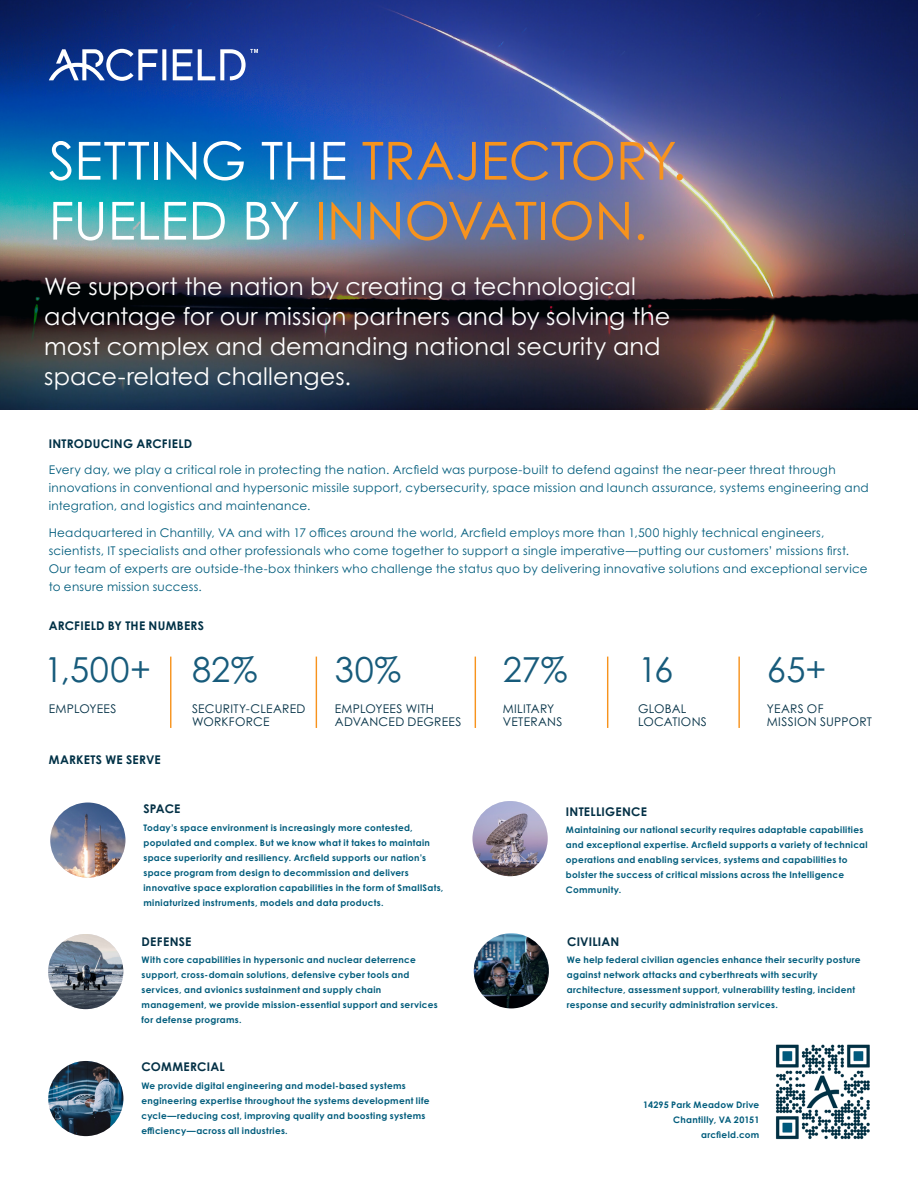
<style>
.page{position:relative;width:918px;height:1188px;background:#fff}
.page>*{position:absolute;margin:0;border:0;box-sizing:border-box;transform-origin:0 0}
._1_Large_Headline{font:52.5px/60px "Century Gothic Pro";color:#f7931d}
._4_Body_Title{font:34.5px "Century Gothic Pro";letter-spacing:.01em;color:#175b7b}
._2_Subheading_16pt{font:24px/30px "Century Gothic Pro";letter-spacing:.005em;color:#fff}
._3_Body_Copy{font:12px/18px "Century Gothic Pro";letter-spacing:.025em;color:#005c7c}
._8_Pullout_Quote{font:12px/13.5px "Century Gothic Pro";letter-spacing:.02em;color:#043146}
._4_Body_Title-2{font:700 12px "Century Gothic Pro";letter-spacing:.02em;color:#003146}
._4_Body_Title-3{font:700 12px "Century Gothic Pro";letter-spacing:.015em;color:#043146}
._6_Caption_Text{font:700 9px/15px "Century Gothic Pro";letter-spacing:.035em;color:#005c7c}
.Copywrite_Text{font:700 9px/15px "Century Gothic Pro";letter-spacing:.03em;color:#005c7c;text-align:right}
.s1{color:#fff}
</style>
<div class="page">
<img style="left:776px;top:1044px;width:94px;height:96px">
<img style="left:0;top:0;width:918px;height:408px">
<img style="left:473px;top:801px;width:75px;height:75px;border-radius:38px">
<img style="left:48px;top:934px;width:75px;height:75px;border-radius:38px">
<img style="left:474px;top:933px;width:75px;height:75px;border-radius:38px">
<img style="left:48px;top:1061px;width:75px;height:75px;border-radius:38px">
<hr style="left:170px;top:657px;width:1px;height:71px;background:#f7931d">
<hr style="left:316px;top:657px;width:1px;height:71px;background:#f7931d">
<hr style="left:475px;top:657px;width:1px;height:71px;background:#f7931d">
<hr style="left:607px;top:657px;width:1px;height:71px;background:#f7931d">
<hr style="left:738px;top:657px;width:2px;height:71px;background:#f7931d">
<img style="left:50px;top:803px;width:75px;height:75px;border-radius:38px">
<svg style="left:49px;top:49px;width:117px;height:32px"></svg>
<svg style="left:173px;top:49px;width:85px;height:31px"></svg>
<p class="_1_Large_Headline" style="left:49px;top:130px;width:639px"><span class="s1">SETTING THE</span> TRAJECTORY.<br><span class="s1">FUELED BY</span> INNOVATION.</p>
<p class="_2_Subheading_16pt" style="left:44px;top:271px;width:628px">We support the nation by creating a technological advantage for our mission partners and by solving the most complex and demanding national security and space-related challenges.</p>
<p class="_4_Body_Title-2" style="left:49px;top:436px;width:145px">INTRODUCING ARCFIELD</p>
<p class="_3_Body_Copy" style="left:49px;top:461px;width:822px">Every day, we play a critical role in protecting the nation. Arcfield was purpose-built to defend against the near-peer threat through innovations in conventional and hypersonic missile support, cybersecurity, space mission and launch assurance, systems engineering and integration, and logistics and maintenance.</p>
<p class="_3_Body_Copy" style="left:49px;top:523px;width:820px">Headquartered in Chantilly, VA and with 17 offices around the world, Arcfield employs more than 1,500 highly technical engineers, scientists, IT specialists and other professionals who come together to support a single imperative—putting our customers’ missions first.<br>Our team of experts are outside-the-box thinkers who challenge the status quo by delivering innovative solutions and exceptional service to ensure mission success.</p>
<p class="_4_Body_Title-2" style="left:49px;top:618px;width:157px">ARCFIELD BY THE NUMBERS</p>
<p class="_4_Body_Title" style="left:44px;top:649px;width:108px">1,500+</p>
<p class="_4_Body_Title" style="left:192px;top:649px;width:67px">82%</p>
<p class="_4_Body_Title" style="left:335px;top:649px;width:68px">30%</p>
<p class="_4_Body_Title" style="left:503px;top:649px;width:66px">27%</p>
<p class="_4_Body_Title" style="left:638px;top:649px;width:37px">16</p>
<p class="_4_Body_Title" style="left:767px;top:649px;width:61px">65+</p>
<p class="_8_Pullout_Quote" style="left:49px;top:702px;width:69px">EMPLOYEES</p>
<p class="_8_Pullout_Quote" style="left:503px;top:702px;width:53px">MILITARY</p>
<p class="_8_Pullout_Quote" style="left:503px;top:715px;width:61px">VETERANS</p>
<p class="_8_Pullout_Quote" style="left:192px;top:702px;width:115px">SECURITY-CLEARED<br>WORKFORCE</p>
<p class="_8_Pullout_Quote" style="left:335px;top:702px;width:128px">EMPLOYEES WITH<br>ADVANCED DEGREES</p>
<p class="_8_Pullout_Quote" style="left:767px;top:702px;width:58px">YEARS OF</p>
<p class="_8_Pullout_Quote" style="left:638px;top:702px;width:70px">GLOBAL<br>LOCATIONS</p>
<p class="_8_Pullout_Quote" style="left:767px;top:715px;width:107px">MISSION SUPPORT</p>
<p class="_4_Body_Title-2" style="left:49px;top:752px;width:113px">MARKETS WE SERVE</p>
<p class="_4_Body_Title-3" style="left:143px;top:802px;width:38px">SPACE</p>
<p class="_6_Caption_Text" style="left:143px;top:820px;width:301px">Today’s space environment is increasingly more contested, populated and complex. But we know what it takes to maintain space superiority and resiliency. Arcfield supports our nation’s space program from design to decommission and delivers innovative space exploration capabilities in the form of SmallSats, miniaturized instruments, models and data products.</p>
<p class="_4_Body_Title-3" style="left:142px;top:934px;width:51px">DEFENSE</p>
<p class="_6_Caption_Text" style="left:142px;top:952px;width:298px">With core capabilities in hypersonic and nuclear deterrence support, cross-domain solutions, defensive cyber tools and services, and avionics sustainment and supply chain management, we provide mission-essential support and services for defense programs.</p>
<p class="_4_Body_Title-3" style="left:142px;top:1060px;width:85px">COMMERCIAL</p>
<p class="_6_Caption_Text" style="left:141px;top:1079px;width:290px">We provide digital engineering and model-based systems engineering expertise throughout the systems development life cycle—reducing cost, improving quality and boosting systems efficiency—across all industries.</p>
<p class="_4_Body_Title-3" style="left:566px;top:804px;width:83px">INTELLIGENCE</p>
<p class="_6_Caption_Text" style="left:566px;top:822px;width:303px">Maintaining our national security requires adaptable capabilities and exceptional expertise. Arcfield supports a variety of technical operations and enabling services, systems and capabilities to bolster the success of critical missions across the Intelligence Community.</p>
<p class="_4_Body_Title-3" style="left:567px;top:934px;width:54px">CIVILIAN</p>
<p class="_6_Caption_Text" style="left:567px;top:952px;width:295px">We help federal civilian agencies enhance their security posture against network attacks and cyberthreats with security architecture, assessment support, vulnerability testing, incident response and security administration services.</p>
<p class="Copywrite_Text" style="left:643px;top:1097px;width:118px">14295 Park Meadow Drive<br>Chantilly, VA 20151</p>
<p class="Copywrite_Text" style="left:701px;top:1127px;width:60px">arcfield.com</p>
</div>
